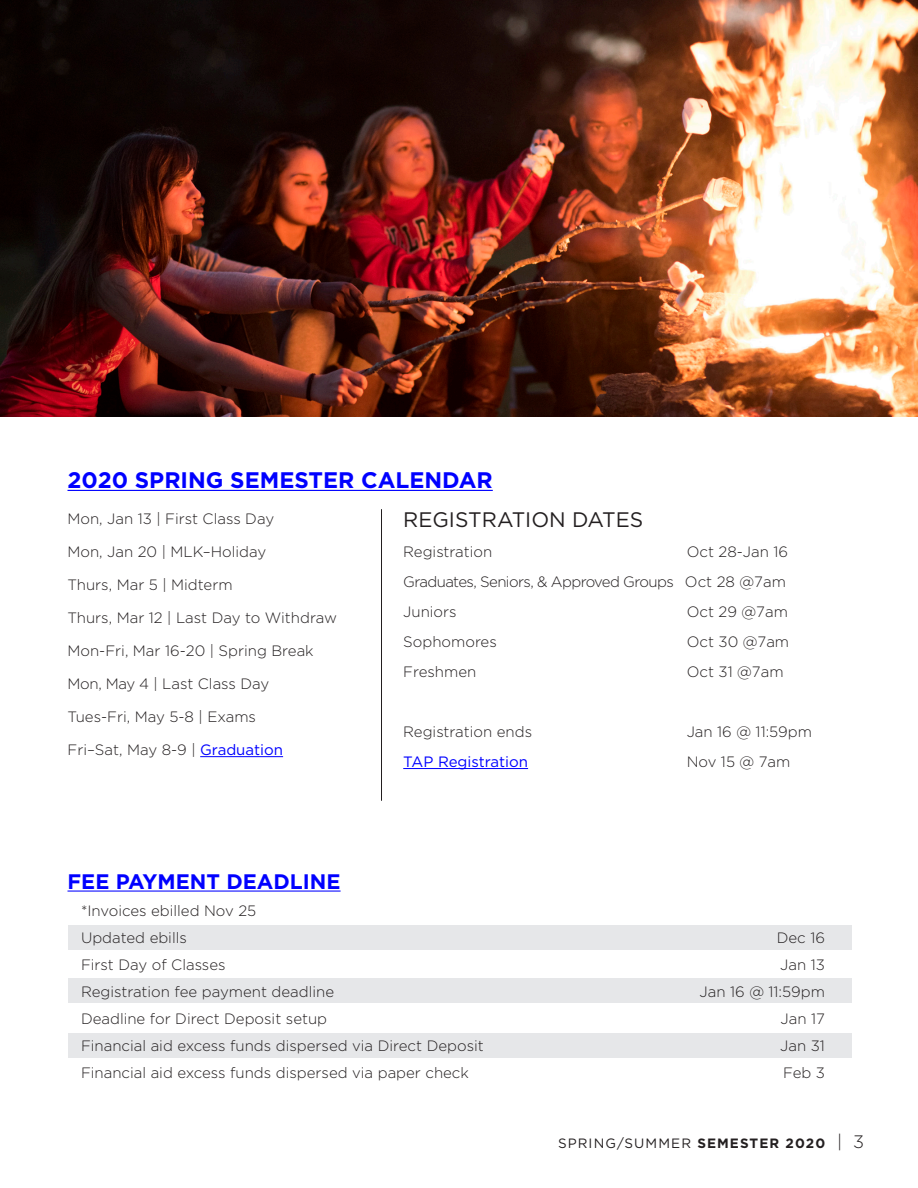
<style>
.page{position:relative;width:918px;height:1188px;background:#fff}
.page>*{position:absolute;margin:0;border:0;box-sizing:border-box;transform-origin:0 0}
.Headings{font:700 22.5px "Gotham";color:#00f}
.Body_Text{font:700 21px "Gotham";color:#00f}
.Headings-2{font:21px "Gotham";color:#231f20}
.Body_Text-2{font:300 15px "Gotham";color:#231f20}
.Headings-3{font:300 15px "Gotham";letter-spacing:-.04em;color:#231f20}
.Headings-4{font:300 15px "Gotham";color:#231f20}
.Body_Text-3{font:15px "Gotham";color:#00f}
.t1{font:13.5px "Gotham";letter-spacing:.08em;color:#231f20}
.s1{font-weight:400;color:#00f}
.s2{font-weight:700}
.s3{font-weight:300;font-size:18px}
</style>
<div class="page">
<div style="left:68px;top:925px;width:784px;height:25px;background:#e6e7e9"></div>
<div style="left:68px;top:978px;width:784px;height:25px;background:#e6e7e9"></div>
<div style="left:68px;top:1033px;width:784px;height:25px;background:#e6e7e9"></div>
<hr style="left:68px;top:490px;width:425px;height:1px;background:#00f">
<hr style="left:200px;top:756px;width:83px;height:1px;background:#00f">
<hr style="left:381px;top:509px;width:1px;height:292px;background:#231f20">
<hr style="left:403px;top:768px;width:125px;height:1px;background:#00f">
<hr style="left:68px;top:891px;width:273px;height:1px;background:#00f">
<img style="left:0;top:0;width:918px;height:417px">
<p class="Headings" style="left:68px;top:465px;width:427px">2020 SPRING SEMESTER CALENDAR</p>
<p class="Body_Text-2" style="left:68px;top:509px;width:208px">Mon, Jan 13 | First Class Day</p>
<p class="Body_Text-2" style="left:68px;top:542px;width:200px">Mon, Jan 20 | MLK–Holiday</p>
<p class="Body_Text-2" style="left:68px;top:575px;width:167px">Thurs, Mar 5 | Midterm</p>
<p class="Body_Text-2" style="left:68px;top:608px;width:271px">Thurs, Mar 12 | Last Day to Withdraw</p>
<p class="Body_Text-2" style="left:68px;top:641px;width:248px">Mon-Fri, Mar 16-20 | Spring Break</p>
<p class="Body_Text-2" style="left:68px;top:674px;width:203px">Mon, May 4 | Last Class Day</p>
<p class="Body_Text-2" style="left:68px;top:707px;width:190px">Tues-Fri, May 5-8 | Exams</p>
<p class="Body_Text-2" style="left:68px;top:740px;width:217px">Fri–Sat, May 8-9 | <span class="s1">Graduation</span></p>
<p class="Headings-2" style="left:403px;top:506px;width:242px">REGISTRATION DATES</p>
<p class="Headings-4" style="left:403px;top:542px;width:91px">Registration</p>
<p class="Headings-4" style="left:687px;top:542px;width:103px">Oct 28-Jan 16</p>
<p class="Headings-3" style="left:403px;top:572px;width:384px">Graduates, Seniors, &amp; Approved Groups Oct 28 @7am</p>
<p class="Body_Text-2" style="left:403px;top:602px;width:55px">Juniors</p>
<p class="Body_Text-2" style="left:687px;top:602px;width:103px">Oct 29 @7am</p>
<p class="Body_Text-2" style="left:403px;top:632px;width:95px">Sophomores</p>
<p class="Body_Text-2" style="left:687px;top:632px;width:104px">Oct 30 @7am</p>
<p class="Body_Text-2" style="left:403px;top:662px;width:75px">Freshmen</p>
<p class="Body_Text-2" style="left:687px;top:662px;width:98px">Oct 31 @7am</p>
<p class="Body_Text-2" style="left:403px;top:722px;width:130px">Registration ends</p>
<p class="Body_Text-2" style="left:687px;top:722px;width:127px">Jan 16 @ 11:59pm</p>
<p class="Body_Text-3" style="left:403px;top:752px;width:126px">TAP Registration</p>
<p class="Body_Text-2" style="left:687px;top:752px;width:105px">Nov 15 @ 7am</p>
<p class="Body_Text" style="left:68px;top:868px;width:275px">FEE PAYMENT DEADLINE</p>
<p class="Body_Text-2" style="left:81px;top:901px;width:177px">*Invoices ebilled Nov 25</p>
<p class="Body_Text-2" style="left:81px;top:928px;width:107px">Updated ebills</p>
<p class="Body_Text-2" style="left:777px;top:928px;width:50px">Dec 16</p>
<p class="Body_Text-2" style="left:81px;top:955px;width:146px">First Day of Classes</p>
<p class="Body_Text-2" style="left:780px;top:955px;width:46px">Jan 13</p>
<p class="Body_Text-2" style="left:81px;top:982px;width:255px">Registration fee payment deadline</p>
<p class="Body_Text-2" style="left:700px;top:982px;width:127px">Jan 16 @ 11:59pm</p>
<p class="Body_Text-2" style="left:81px;top:1009px;width:248px">Deadline for Direct Deposit setup</p>
<p class="Body_Text-2" style="left:781px;top:1009px;width:46px">Jan 17</p>
<p class="Body_Text-2" style="left:81px;top:1036px;width:404px">Financial aid excess funds dispersed via Direct Deposit</p>
<p class="Body_Text-2" style="left:780px;top:1036px;width:46px">Jan 31</p>
<p class="Body_Text-2" style="left:81px;top:1063px;width:389px">Financial aid excess funds dispersed via paper check</p>
<p class="Body_Text-2" style="left:783px;top:1063px;width:43px">Feb 3</p>
<p class="t1" style="left:558px;top:1134px;width:307px">SPRING/SUMMER <span class="s2">SEMESTER 2020</span> <span class="s3">| 3</span></p>
</div>
